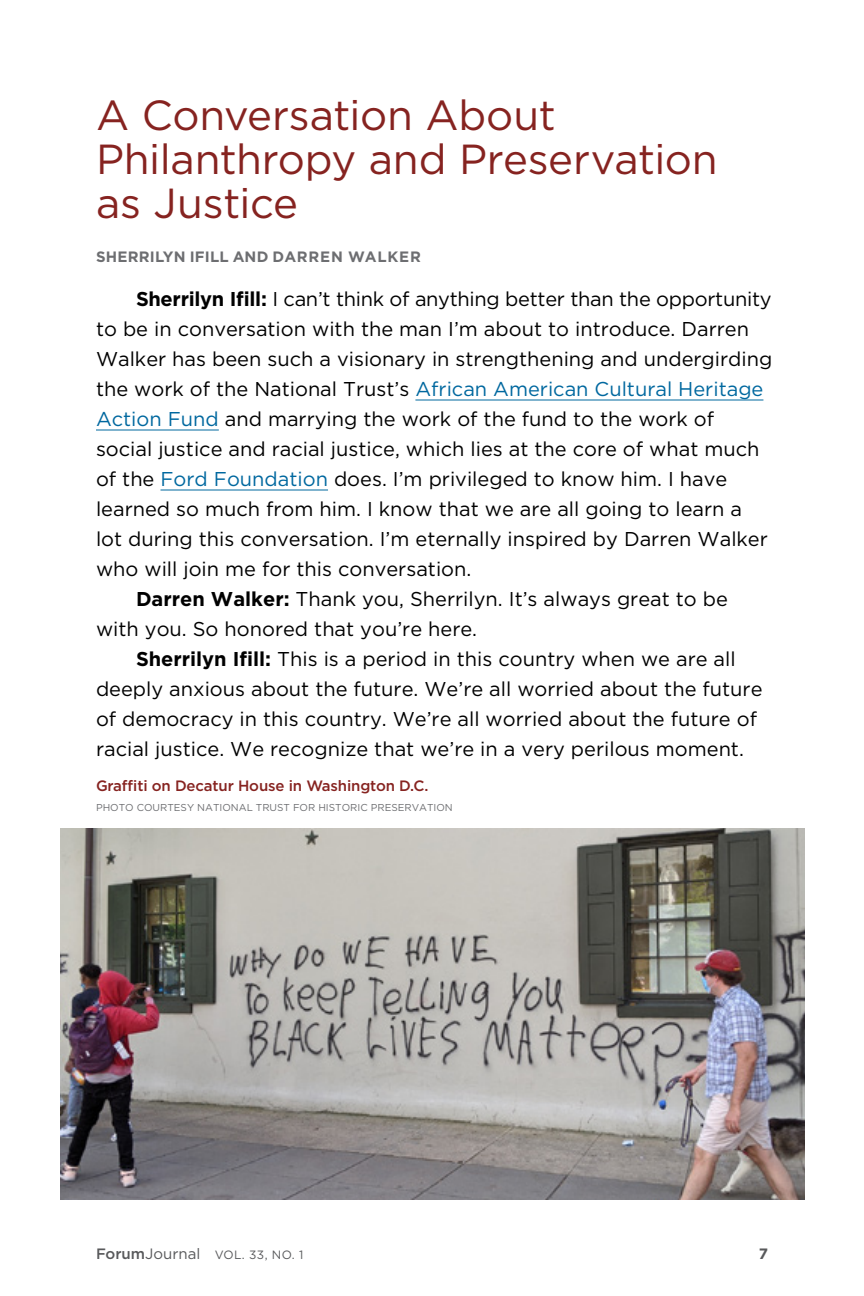
<style>
.page{position:relative;width:864px;height:1296px;background:#fff}
.page>*{position:absolute;margin:0;border:0;box-sizing:border-box;transform-origin:0 0}
._01_Headline{font:42px/44px "Gotham";letter-spacing:-.01em;color:#862320}
._02_Body{font:20px/30px "Gotham";color:#000}
._03_CAPTION{font:500 15px "Gotham";letter-spacing:-.01em;color:#862320}
._01_Byline{font:700 15px "Gotham";letter-spacing:.015em;color:#6d6e71}
.t1{font:700 15px "Gotham";color:#58595b}
.t2{font:12px "Gotham";letter-spacing:.03em;color:#58595b}
._03_CREDIT{font:10px "Gotham";color:#6d6e71}
.s1{font-weight:700}
.s2{color:#00689f}
.s3{font-weight:500;font-size:15px}
.s4{font-size:15px}
</style>
<div class="page">
<hr style="left:415px;top:400px;width:348px;height:1px;background:#00689f">
<hr style="left:96px;top:430px;width:123px;height:1px;background:#00689f">
<hr style="left:160px;top:490px;width:168px;height:1px;background:#00689f">
<img style="left:60px;top:828px;width:744px;height:372px">
<p class="_01_Headline" style="left:96px;top:92px;width:623px">A Conversation About<br>Philanthropy and Preservation as Justice</p>
<p class="_01_Byline" style="left:96px;top:247px;width:326px">SHERRILYN IFILL AND DARREN WALKER</p>
<p class="_02_Body" style="left:96px;top:283px;width:678px;text-indent:40px"><span class="s1">Sherrilyn Ifill:</span> I can’t think of anything better than the opportunity to be in conversation with the man I’m about to introduce. Darren Walker has been such a visionary in strengthening and undergirding the work of the National Trust’s <span class="s2">African American Cultural Heritage Action Fund</span> and marrying the work of the fund to the work of social justice and racial justice, which lies at the core of what much of the <span class="s2">Ford Foundation</span> does. I’m privileged to know him. I have learned so much from him. I know that we are all going to learn a lot during this conversation. I’m eternally inspired by Darren Walker who will join me for this conversation.</p>
<p class="_02_Body" style="left:96px;top:583px;width:634px;text-indent:40px"><span class="s1">Darren Walker:</span> Thank you, Sherrilyn. It’s always great to be with you. So honored that you’re here.</p>
<p class="_02_Body" style="left:96px;top:643px;width:668px;text-indent:40px"><span class="s1">Sherrilyn Ifill:</span> This is a period in this country when we are all deeply anxious about the future. We’re all worried about the future of democracy in this country. We’re all worried about the future of racial justice. We recognize that we’re in a very perilous moment.</p>
<p class="_03_CAPTION" style="left:96px;top:776px;width:334px">Graffiti on Decatur House in Washington D.C.</p>
<p class="_03_CREDIT" style="left:96px;top:801px;width:358px">PHOTO COURTESY NATIONAL TRUST FOR HISTORIC PRESERVATION</p>
<p class="t2" style="left:96px;top:1247px;width:209px"><span class="s3">Forum</span><span class="s4">Journal</span> VOL. 33, NO. 1</p>
<p class="t1" style="left:759px;top:1244px;width:11px">7</p>
</div>
